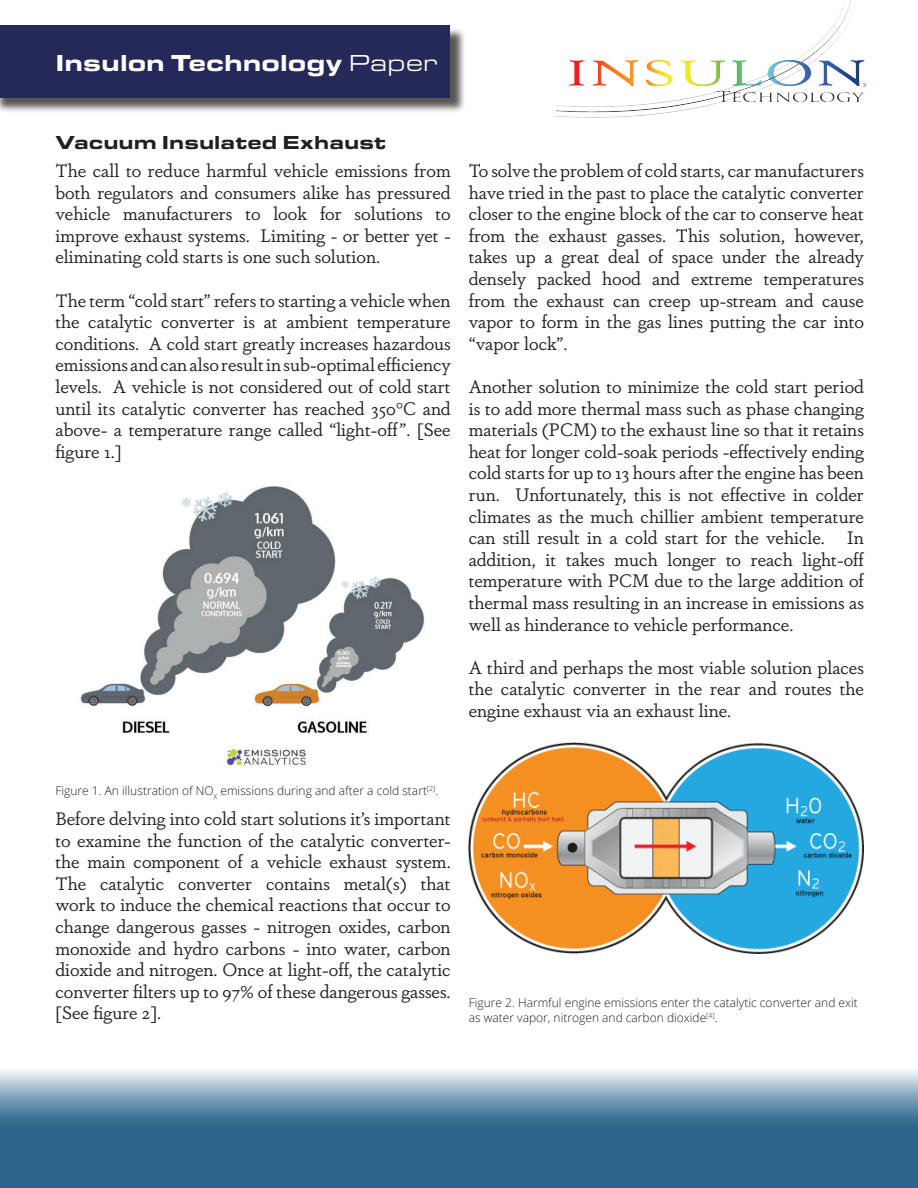
<style>
.page{position:relative;width:918px;height:1188px;background:#fff}
.page>*{position:absolute;margin:0;border:0;box-sizing:border-box;transform-origin:0 0}
.t1{font:900 24px "Eurostile Ext";color:#fff}
.t2{font:900 19.5px "Eurostile Ext";color:#231f20}
.t3{font:18px/21.6px "Dapifer";color:#231f20;text-align:justify}
.t4{font:300 12px/14.4px "Open Sans";color:#231f20}
.s1{font-weight:400}
</style>
<div class="page">
<img style="left:555px;top:0;width:311px;height:117px">
<div style="left:0;top:28px;width:466px;height:85px;background:#231f20;opacity:.75"></div>
<div style="left:0;top:25px;width:450px;height:72px;background:#252959"></div>
<svg style="left:0;top:1070px;width:918px;height:118px;background:#5583a2"></svg>
<img style="left:80px;top:486px;width:345px;height:280px">
<img style="left:469px;top:742px;width:395px;height:212px">
<h1 class="t1" style="left:56px;top:45px;width:384px">Insulon Technology <span class="s1">Paper</span></h1>
<p class="t2" style="left:56px;top:128px;width:332px">Vacuum Insulated Exhaust</p>
<p class="t3" style="left:56px;top:159px;width:397px">The call to reduce harmful vehicle emissions from both regulators and consumers alike has pressured vehicle manufacturers to look for solutions to improve exhaust systems. Limiting - or better yet - eliminating cold starts is one such solution.</p>
<p class="t3" style="left:56px;top:289px;width:397px">The term “cold start” refers to starting a vehicle when the catalytic converter is at ambient temperature conditions. A cold start greatly increases hazardous emissions and can also result in sub-optimal efficiency levels. A vehicle is not considered out of cold start until its catalytic converter has reached 350°C and above- a temperature range called “light-off”. [See figure 1.]</p>
<p class="t3" style="left:469px;top:159px;width:397px">To solve the problem of cold starts, car manufacturers have tried in the past to place the catalytic converter closer to the engine block of the car to conserve heat from the exhaust gasses. This solution, however, takes up a great deal of space under the already densely packed hood and extreme temperatures from the exhaust can creep up-stream and cause vapor to form in the gas lines putting the car into “vapor lock”.</p>
<p class="t3" style="left:469px;top:375px;width:397px">Another solution to minimize the cold start period is to add more thermal mass such as phase changing materials (PCM) to the exhaust line so that it retains heat for longer cold-soak periods -effectively ending cold starts for up to 13 hours after the engine has been run. Unfortunately, this is not effective in colder climates as the much chillier ambient temperature can still result in a cold start for the vehicle. In addition, it takes much longer to reach light-off temperature with PCM due to the large addition of thermal mass resulting in an increase in emissions as well as hinderance to vehicle performance.</p>
<p class="t3" style="left:469px;top:656px;width:397px">A third and perhaps the most viable solution places the catalytic converter in the rear and routes the engine exhaust via an exhaust line.</p>
<p class="t4" style="left:55px;top:783px;width:384px">Figure 1. An illustration of NO<sub>X</sub> emissions during and after a cold start<sup>[2]</sup>.</p>
<p class="t3" style="left:56px;top:807px;width:397px">Before delving into cold start solutions it’s important to examine the function of the catalytic converter&shy;the main component of a vehicle exhaust system.<br>The catalytic converter contains metal(s) that work to induce the chemical reactions that occur to change dangerous gasses - nitrogen oxides, carbon monoxide and hydro carbons - into water, carbon dioxide and nitrogen. Once at light-off, the catalytic converter filters up to 97% of these dangerous gasses. [See figure 2].</p>
<p class="t4" style="left:469px;top:995px;width:391px">Figure 2. Harmful engine emissions enter the catalytic converter and exit as water vapor, nitrogen and carbon dioxide<sup>[4]</sup>.</p>
</div>
